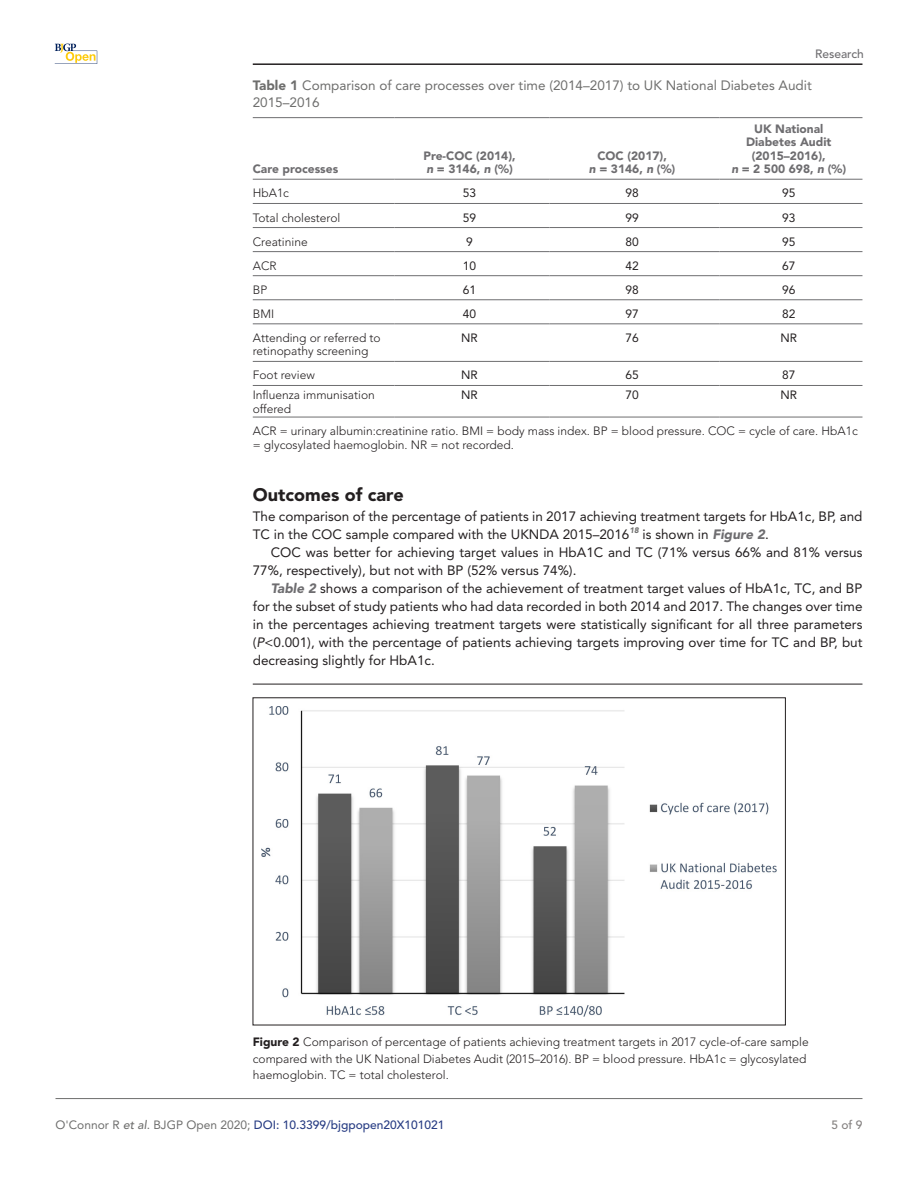
<style>
.page{position:relative;width:918px;height:1188px;background:#fff}
.page>*{position:absolute;margin:0;border:0;box-sizing:border-box;transform-origin:0 0}
.t1{font:900 18px "Avenir";color:#231f20}
.t2{font:13.5px/18px "Avenir LT Std";color:#231f20}
.t3{font:13.5px/16.5px "Avenir LT Std";color:#6e6e6d}
.t4{font:300 12px/13.5px "Avenir LT Std";color:#231f20}
.t5{font:900 12px/13.5px "Avenir LT Std";color:#6e6d70;text-align:center}
.t6{font:500 12px "Avenir LT Std";color:#283d84}
.t7{font:12px "Avenir LT Std";color:#231f20}
.t8{font:500 12px "Avenir LT Std";color:#6e6d70}
.t9{font:500 12px "Avenir LT Std";color:#858281}
.s1{font-weight:900}
.s2{font-style:italic}
.s3{font-weight:900;font-style:italic;color:#6e6d70}
.s4{font-weight:400;color:#6e6e6d}
.s5{font-style:italic;color:#6e6e6d}
</style>
<div class="page">
<svg style="left:55px;top:44px;width:42px;height:20px"></svg>
<hr style="left:56px;top:1098px;width:806px;height:1px;background:#6e6e6d">
<hr style="left:253px;top:63px;width:609px;height:2px;background:#231f20">
<hr style="left:253px;top:117px;width:141px;height:1px;background:#6e6e70">
<hr style="left:253px;top:179px;width:141px;height:1px;background:#6e6e70">
<hr style="left:394px;top:117px;width:155px;height:1px;background:#6e6e70">
<hr style="left:394px;top:179px;width:155px;height:1px;background:#6e6e70">
<hr style="left:549px;top:117px;width:170px;height:1px;background:#6e6e70">
<hr style="left:549px;top:179px;width:170px;height:1px;background:#6e6e70">
<hr style="left:719px;top:117px;width:143px;height:1px;background:#6e6e70">
<hr style="left:719px;top:179px;width:143px;height:1px;background:#6e6e70">
<hr style="left:253px;top:203px;width:141px;height:1px;background:#6e6e70">
<hr style="left:394px;top:203px;width:155px;height:1px;background:#6e6e70">
<hr style="left:549px;top:203px;width:170px;height:1px;background:#6e6e70">
<hr style="left:719px;top:203px;width:143px;height:1px;background:#6e6e70">
<hr style="left:253px;top:227px;width:141px;height:1px;background:#6e6e70">
<hr style="left:394px;top:227px;width:155px;height:1px;background:#6e6e70">
<hr style="left:549px;top:227px;width:170px;height:1px;background:#6e6e70">
<hr style="left:719px;top:227px;width:143px;height:1px;background:#6e6e70">
<hr style="left:253px;top:251px;width:141px;height:1px;background:#6e6e70">
<hr style="left:394px;top:251px;width:155px;height:1px;background:#6e6e70">
<hr style="left:549px;top:251px;width:170px;height:1px;background:#6e6e70">
<hr style="left:719px;top:251px;width:143px;height:1px;background:#6e6e70">
<hr style="left:253px;top:275px;width:141px;height:1px;background:#6e6e70">
<hr style="left:394px;top:275px;width:155px;height:1px;background:#6e6e70">
<hr style="left:549px;top:275px;width:170px;height:1px;background:#6e6e70">
<hr style="left:719px;top:275px;width:143px;height:1px;background:#6e6e70">
<hr style="left:253px;top:300px;width:141px;height:1px;background:#6e6e70">
<hr style="left:394px;top:300px;width:155px;height:1px;background:#6e6e70">
<hr style="left:549px;top:300px;width:170px;height:1px;background:#6e6e70">
<hr style="left:719px;top:300px;width:143px;height:1px;background:#6e6e70">
<hr style="left:253px;top:324px;width:141px;height:1px;background:#6e6e70">
<hr style="left:394px;top:324px;width:155px;height:1px;background:#6e6e70">
<hr style="left:549px;top:324px;width:170px;height:1px;background:#6e6e70">
<hr style="left:719px;top:324px;width:143px;height:1px;background:#6e6e70">
<hr style="left:253px;top:361px;width:141px;height:1px;background:#6e6e70">
<hr style="left:394px;top:361px;width:155px;height:1px;background:#6e6e70">
<hr style="left:549px;top:361px;width:170px;height:1px;background:#6e6e70">
<hr style="left:719px;top:361px;width:143px;height:1px;background:#6e6e70">
<hr style="left:253px;top:385px;width:141px;height:1px;background:#6e6e70">
<hr style="left:394px;top:385px;width:155px;height:1px;background:#6e6e70">
<hr style="left:394px;top:417px;width:155px;height:1px;background:#6e6e70">
<hr style="left:549px;top:385px;width:170px;height:1px;background:#6e6e70">
<hr style="left:549px;top:417px;width:170px;height:1px;background:#6e6e70">
<hr style="left:719px;top:385px;width:143px;height:1px;background:#6e6e70">
<hr style="left:719px;top:417px;width:143px;height:1px;background:#6e6e70">
<hr style="left:253px;top:417px;width:141px;height:1px;background:#6e6e70">
<hr style="left:253px;top:684px;width:609px;height:1px;background:#231f20">
<img style="left:262px;top:707px;width:514px;height:309px">
<p class="t8" style="left:815px;top:47px;width:50px">Research</p>
<p class="t3" style="left:253px;top:78px;width:560px"><span class="s1">Table 1</span> Comparison of care processes over time (2014–2017) to UK National Diabetes Audit<br>2015–2016</p>
<p class="t5" style="left:253px;top:162px;width:87px">Care processes</p>
<p class="t5" style="left:424px;top:149px;width:94px;text-align:left">Pre-COC (2014), <span class="s2">n</span> = 3146, <span class="s2">n</span> (%)</p>
<p class="t5" style="left:589px;top:149px;width:88px">COC (2017),<br><span class="s2">n</span> = 3146, <span class="s2">n</span> (%)</p>
<p class="t5" style="left:731px;top:122px;width:116px">UK National<br>Diabetes Audit (2015–2016),<br><span class="s2">n</span> = 2 500 698, <span class="s2">n</span> (%)</p>
<p class="t4" style="left:253px;top:187px;width:38px">HbA1c</p>
<p class="t7" style="left:463px;top:186px;width:15px">53</p>
<p class="t7" style="left:626px;top:186px;width:15px">98</p>
<p class="t7" style="left:782px;top:186px;width:15px">95</p>
<p class="t4" style="left:253px;top:211px;width:89px">Total cholesterol</p>
<p class="t7" style="left:463px;top:210px;width:15px">59</p>
<p class="t7" style="left:626px;top:210px;width:15px">99</p>
<p class="t7" style="left:782px;top:210px;width:15px">93</p>
<p class="t4" style="left:253px;top:235px;width:56px">Creatinine</p>
<p class="t7" style="left:466px;top:234px;width:8px">9</p>
<p class="t7" style="left:626px;top:234px;width:15px">80</p>
<p class="t7" style="left:782px;top:234px;width:15px">95</p>
<p class="t4" style="left:253px;top:259px;width:25px">ACR</p>
<p class="t7" style="left:463px;top:259px;width:15px">10</p>
<p class="t7" style="left:626px;top:259px;width:15px">42</p>
<p class="t7" style="left:782px;top:259px;width:15px">67</p>
<p class="t4" style="left:253px;top:283px;width:16px">BP</p>
<p class="t7" style="left:463px;top:283px;width:15px">61</p>
<p class="t7" style="left:626px;top:283px;width:15px">98</p>
<p class="t7" style="left:782px;top:283px;width:15px">96</p>
<p class="t4" style="left:253px;top:307px;width:23px">BMI</p>
<p class="t7" style="left:463px;top:307px;width:15px">40</p>
<p class="t7" style="left:626px;top:307px;width:15px">97</p>
<p class="t7" style="left:782px;top:307px;width:15px">82</p>
<p class="t4" style="left:253px;top:331px;width:129px">Attending or referred to retinopathy screening</p>
<p class="t7" style="left:461px;top:331px;width:18px">NR</p>
<p class="t7" style="left:626px;top:331px;width:15px">76</p>
<p class="t7" style="left:780px;top:331px;width:18px">NR</p>
<p class="t4" style="left:253px;top:369px;width:64px">Foot review</p>
<p class="t7" style="left:461px;top:368px;width:18px">NR</p>
<p class="t7" style="left:626px;top:368px;width:15px">65</p>
<p class="t7" style="left:782px;top:368px;width:15px">87</p>
<p class="t4" style="left:253px;top:388px;width:124px">Influenza immunisation offered</p>
<p class="t7" style="left:461px;top:388px;width:18px">NR</p>
<p class="t7" style="left:626px;top:388px;width:15px">70</p>
<p class="t7" style="left:780px;top:388px;width:18px">NR</p>
<p class="t4" style="left:253px;top:424px;width:606px">ACR = urinary albumin:creatinine ratio. BMI = body mass index. BP = blood pressure. COC = cycle of care. HbA1c = glycosylated haemoglobin. NR = not recorded.</p>
<h1 class="t1" style="left:253px;top:484px;width:152px">Outcomes of care</h1>
<p class="t2" style="left:253px;top:507px;width:611px">The comparison of the percentage of patients in 2017 achieving treatment targets for HbA1c, BP, and<br>TC in the COC sample compared with the UKNDA 2015–2016<sup>18</sup> is shown in <span class="s3">Figure 2</span>.</p>
<p class="t2" style="left:253px;top:543px;width:611px;text-indent:18px">COC was better for achieving target values in HbA1C and TC (71% versus 66% and 81% versus<br>77%, respectively), but not with BP (52% versus 74%).</p>
<p class="t2" style="left:253px;top:579px;width:611px;text-align:justify;text-indent:18px"><span class="s3">Table 2</span> shows a comparison of the achievement of treatment target values of HbA1c, TC, and BP for the subset of study patients who had data recorded in both 2014 and 2017. The changes over time in the percentages achieving treatment targets were statistically significant for all three parameters (<span class="s2">P</span>&lt;0.001), with the percentage of patients achieving targets improving over time for TC and BP, but decreasing slightly for HbA1c.</p>
<p class="t4" style="left:253px;top:1034px;width:558px;line-height:16.5px"><span class="s1">Figure 2</span> Comparison of percentage of patients achieving treatment targets in 2017 cycle-of-care sample compared with the UK National Diabetes Audit (2015–2016). BP = blood pressure. HbA1c = glycosylated haemoglobin. TC = total cholesterol.</p>
<p class="t6" style="left:56px;top:1118px;width:391px"><span class="s4">O'Connor R</span> <span class="s5">et al</span><span class="s4">. BJGP Open 2020;</span> DOI: 10.3399/bjgpopen20X101021</p>
<p class="t9" style="left:831px;top:1118px;width:33px">5 of 9</p>
</div>
